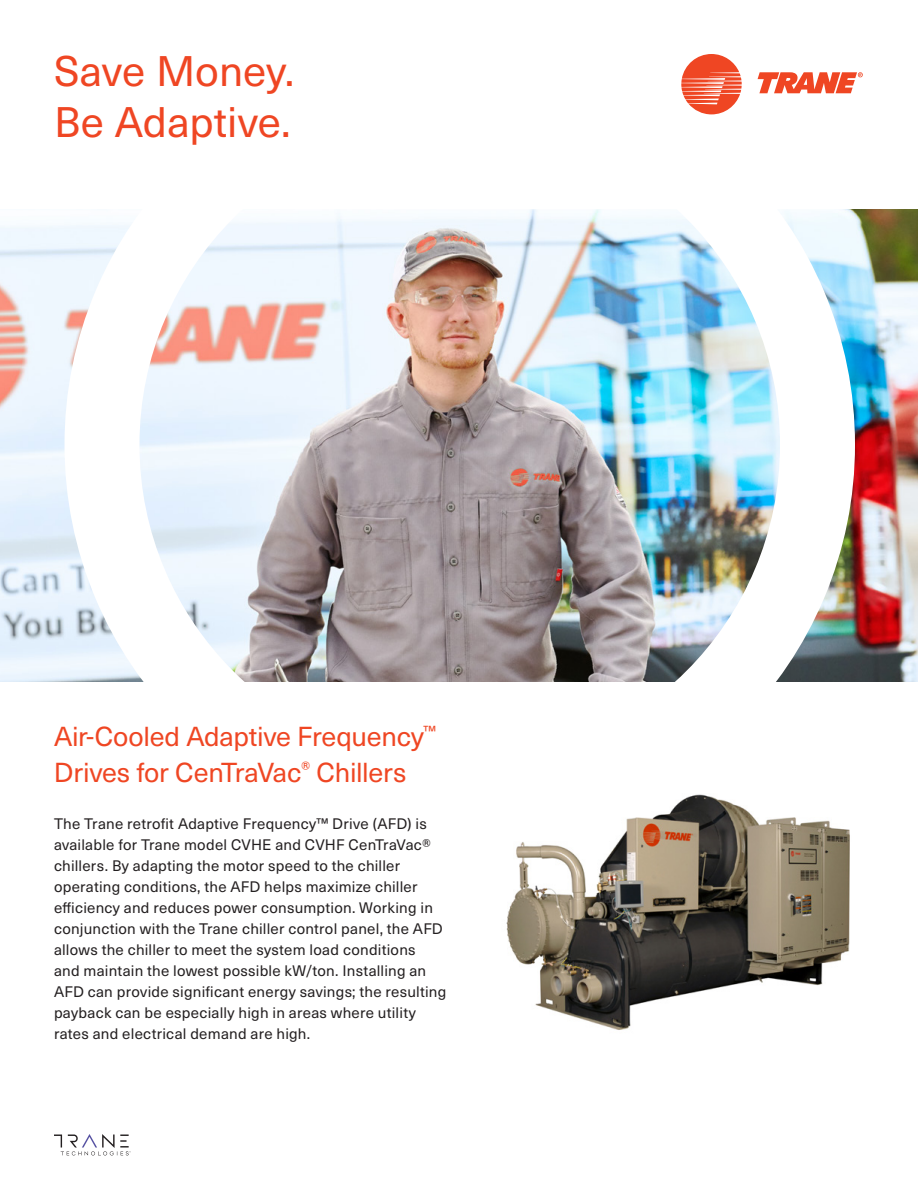
<style>
.page{position:relative;width:918px;height:1188px;background:#fff}
.page>*{position:absolute;margin:0;border:0;box-sizing:border-box;transform-origin:0 0}
.t1{font:42px/51px "Neue Haas Unica W1 G";letter-spacing:.005em;color:#ef4623}
.t2{font:27px/36px "Neue Haas Unica W1 G";letter-spacing:-.01em;color:#ef4623}
.t3{font:15px/21px "Neue Haas Unica W1 G";letter-spacing:.015em;color:#231f20}
</style>
<div class="page">
<svg style="left:681px;top:54px;width:61px;height:60px"></svg>
<svg style="left:758px;top:72px;width:105px;height:21px"></svg>
<svg style="left:54px;top:1134px;width:77px;height:21px"></svg>
<img style="left:0;top:209px;width:918px;height:473px">
<img style="left:64px;top:209px;width:791px;height:473px">
<img style="left:506px;top:794px;width:344px;height:236px">
<h1 class="t1" style="left:54px;top:43px;width:242px">Save Money.<br>Be Adaptive.</h1>
<h2 class="t2" style="left:54px;top:717px;width:384px">Air-Cooled Adaptive Frequency<sup>™<br></sup>Drives for CenTraVac<sup>®</sup> Chillers</h2>
<p class="t3" style="left:54px;top:812px;width:394px">The Trane retrofit Adaptive Frequency™ Drive (AFD) is available for Trane model CVHE and CVHF CenTraVac® chillers. By adapting the motor speed to the chiller operating conditions, the AFD helps maximize chiller efficiency and reduces power consumption. Working in conjunction with the Trane chiller control panel, the AFD allows the chiller to meet the system load conditions<br>and maintain the lowest possible kW/ton. Installing an AFD can provide significant energy savings; the resulting payback can be especially high in areas where utility rates and electrical demand are high.</p>
</div>
